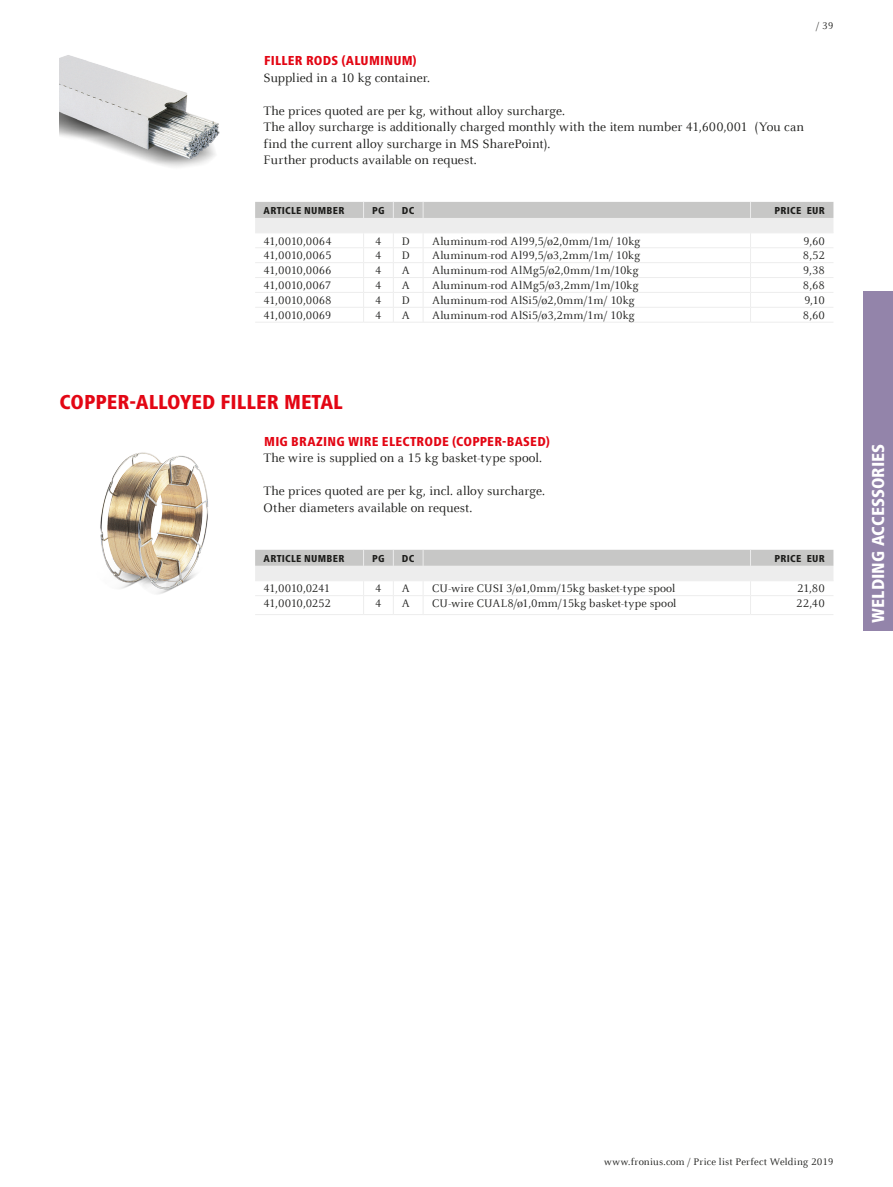
<style>
.page{position:relative;width:893px;height:1187px;background:#fff}
.page>*{position:absolute;margin:0;border:0;box-sizing:border-box;transform-origin:0 0}
.Beschreibung{font:800 condensed 21px "Frutiger Next LTW1 G";color:#e30614}
.t1{font:800 condensed 18px "Frutiger Next LTW1 G";color:#fff}
.Inhalt{font:13.5px/16.5px "Celeste Offc Pro";color:#1d1d1b}
.Kopf{font:800 condensed 13.5px "Frutiger Next LTW1 G";letter-spacing:.015em;color:#e30614}
.Inhalt-2{font:12px "Celeste Offc Pro";color:#1d1d1b}
.Inhalt-3{font:12px "Celeste Offc Pro";letter-spacing:-.04em;color:#1d1d1b}
.Inhalt-4{font:12px "Celeste Offc Pro";letter-spacing:-.025em;color:#1d1d1b}
.Inhalt-5{font:12px "Celeste Offc Pro";letter-spacing:-.03em;color:#1d1d1b}
.Kopf-2{font:800 condensed 10.5px "Frutiger Next LTW1 G";letter-spacing:.025em;color:#1d1d1b}
.t2{font:10.5px "Celeste Offc Pro";letter-spacing:.02em;color:#1d1d1b}
</style>
<div class="page">
<div style="left:863px;top:291px;width:30px;height:339px;background:#9384aa"></div>
<svg style="left:255px;top:202px;width:578px;height:121px"></svg>
<hr style="left:393px;top:322px;width:30px;height:1px;background:#ededed">
<hr style="left:423px;top:322px;width:327px;height:1px;background:#ededed">
<hr style="left:750px;top:322px;width:83px;height:1px;background:#ededed">
<img style="left:60px;top:55px;width:160px;height:112px">
<svg style="left:255px;top:549px;width:578px;height:66px"></svg>
<hr style="left:393px;top:614px;width:30px;height:1px;background:#ededed">
<hr style="left:423px;top:614px;width:327px;height:1px;background:#ededed">
<hr style="left:750px;top:614px;width:83px;height:1px;background:#ededed">
<img style="left:100px;top:452px;width:108px;height:142px">
<p class="t2" style="left:816px;top:19px;width:19px">/ 39</p>
<p class="Kopf" style="left:264px;top:53px;width:154px">FILLER RODS (ALUMINUM)</p>
<p class="Inhalt" style="left:264px;top:69px;width:168px">Supplied in a 10 kg container.</p>
<p class="Inhalt" style="left:264px;top:102px;width:303px">The prices quoted are per kg, without alloy surcharge.</p>
<p class="Inhalt" style="left:264px;top:118px;width:542px">The alloy surcharge is additionally charged monthly with the item number 41,600,001 (You can find the current alloy surcharge in MS SharePoint).</p>
<p class="Inhalt" style="left:264px;top:151px;width:215px">Further products available on request.</p>
<p class="Kopf-2" style="left:264px;top:204px;width:82px">ARTICLE NUMBER</p>
<p class="Kopf-2" style="left:372px;top:204px;width:14px">PG</p>
<p class="Kopf-2" style="left:402px;top:204px;width:14px">DC</p>
<p class="Kopf-2" style="left:775px;top:204px;width:52px">PRICE EUR</p>
<p class="Inhalt-2" style="left:264px;top:233px;width:70px">41,0010,0064</p>
<p class="Inhalt-2" style="left:375px;top:233px;width:8px">4</p>
<p class="Inhalt-2" style="left:402px;top:233px;width:9px">D</p>
<p class="Inhalt-2" style="left:432px;top:233px;width:210px">Aluminum-rod Al99,5/ø2,0mm/1m/ 10kg</p>
<p class="Inhalt-2" style="left:803px;top:233px;width:23px">9,60</p>
<p class="Inhalt-4" style="left:264px;top:248px;width:69px">41,0010,0065</p>
<p class="Inhalt-2" style="left:375px;top:248px;width:8px">4</p>
<p class="Inhalt-2" style="left:402px;top:248px;width:9px">D</p>
<p class="Inhalt-2" style="left:432px;top:248px;width:210px">Aluminum-rod Al99,5/ø3,2mm/1m/ 10kg</p>
<p class="Inhalt-2" style="left:803px;top:248px;width:24px">8,52</p>
<p class="Inhalt-2" style="left:264px;top:263px;width:70px">41,0010,0066</p>
<p class="Inhalt-2" style="left:375px;top:263px;width:8px">4</p>
<p class="Inhalt-2" style="left:402px;top:263px;width:10px">A</p>
<p class="Inhalt-2" style="left:432px;top:263px;width:208px">Aluminum-rod AlMg5/ø2,0mm/1m/10kg</p>
<p class="Inhalt-2" style="left:803px;top:263px;width:23px">9,38</p>
<p class="Inhalt-3" style="left:264px;top:278px;width:69px">41,0010,0067</p>
<p class="Inhalt-2" style="left:375px;top:278px;width:8px">4</p>
<p class="Inhalt-2" style="left:402px;top:278px;width:10px">A</p>
<p class="Inhalt-2" style="left:432px;top:278px;width:208px">Aluminum-rod AlMg5/ø3,2mm/1m/10kg</p>
<p class="Inhalt-2" style="left:803px;top:278px;width:24px">8,68</p>
<p class="Inhalt-2" style="left:264px;top:293px;width:70px">41,0010,0068</p>
<p class="Inhalt-2" style="left:375px;top:293px;width:8px">4</p>
<p class="Inhalt-2" style="left:402px;top:293px;width:9px">D</p>
<p class="Inhalt-2" style="left:432px;top:293px;width:204px">Aluminum-rod AlSi5/ø2,0mm/1m/ 10kg</p>
<p class="Inhalt-2" style="left:804px;top:293px;width:22px">9,10</p>
<p class="Inhalt-3" style="left:264px;top:308px;width:69px">41,0010,0069</p>
<p class="Inhalt-2" style="left:375px;top:308px;width:8px">4</p>
<p class="Inhalt-2" style="left:402px;top:308px;width:10px">A</p>
<p class="Inhalt-2" style="left:432px;top:308px;width:204px">Aluminum-rod AlSi5/ø3,2mm/1m/ 10kg</p>
<p class="Inhalt-2" style="left:803px;top:308px;width:24px">8,60</p>
<p class="Beschreibung" style="left:60px;top:389px;width:285px">COPPER-ALLOYED FILLER METAL</p>
<p class="Kopf" style="left:264px;top:433px;width:287px">MIG BRAZING WIRE ELECTRODE (COPPER-BASED)</p>
<p class="Inhalt" style="left:264px;top:450px;width:280px">The wire is supplied on a 15 kg basket-type spool.</p>
<p class="Inhalt" style="left:264px;top:483px;width:283px">The prices quoted are per kg, incl. alloy surcharge.</p>
<p class="Inhalt" style="left:264px;top:499px;width:210px">Other diameters available on request.</p>
<p class="Kopf-2" style="left:264px;top:552px;width:82px">ARTICLE NUMBER</p>
<p class="Kopf-2" style="left:372px;top:552px;width:14px">PG</p>
<p class="Kopf-2" style="left:402px;top:552px;width:14px">DC</p>
<p class="Kopf-2" style="left:775px;top:552px;width:52px">PRICE EUR</p>
<p class="Inhalt-3" style="left:264px;top:581px;width:68px">41,0010,0241</p>
<p class="Inhalt-2" style="left:375px;top:581px;width:8px">4</p>
<p class="Inhalt-2" style="left:402px;top:581px;width:10px">A</p>
<p class="Inhalt-2" style="left:432px;top:581px;width:245px">CU-wire CUSI 3/ø1,0mm/15kg basket-type spool</p>
<p class="Inhalt-2" style="left:797px;top:581px;width:29px">21,80</p>
<p class="Inhalt-5" style="left:264px;top:596px;width:69px">41,0010,0252</p>
<p class="Inhalt-2" style="left:375px;top:596px;width:8px">4</p>
<p class="Inhalt-2" style="left:402px;top:596px;width:10px">A</p>
<p class="Inhalt-2" style="left:432px;top:596px;width:246px">CU-wire CUAL8/ø1,0mm/15kg basket-type spool</p>
<p class="Inhalt-2" style="left:796px;top:596px;width:30px">22,40</p>
<h2 class="t1" style="left:868px;top:622px;width:179px;rotate:-90deg">Welding accessories</h2>
<p class="t2" style="left:604px;top:1155px;width:231px">www.fronius.com / Price list Perfect Welding 2019</p>
</div>
